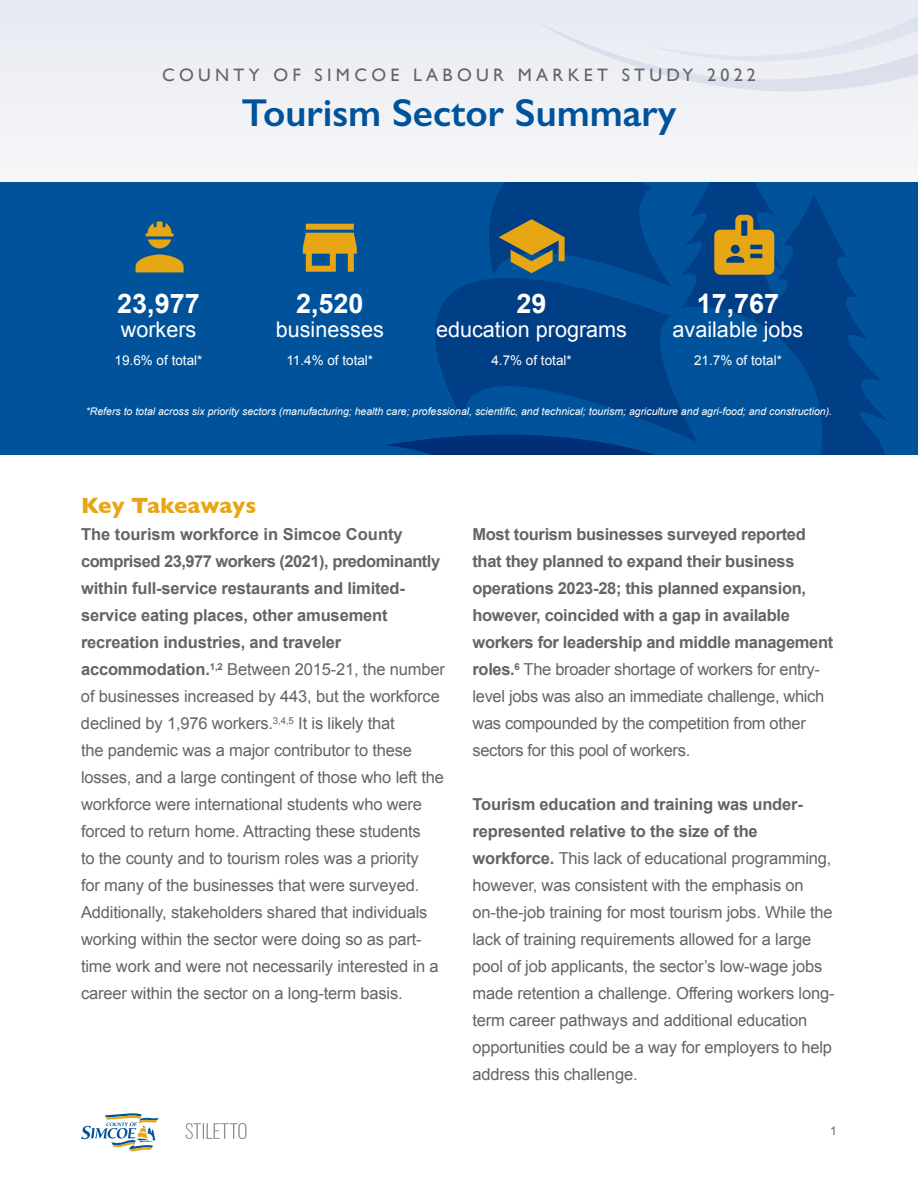
<style>
.page{position:relative;width:918px;height:1188px;background:#fff}
.page>*{position:absolute;margin:0;border:0;box-sizing:border-box;transform-origin:0 0}
.t1{font:600 39px "Gill Sans";color:#00539b}
.P_Body_Copy{font:700 27px "Arial";color:#fff}
.H2_Subtitle{font:700 22.5px "Gill Sans";color:#e7a614}
.P_Body_Copy-2{font:21.6px "Arial";color:#fff}
.t2{font:18px "Gill Sans";letter-spacing:.24em;color:#636466}
.P_Body_Copy-3{font:16.5px/27px "Arial";letter-spacing:-.01em;color:#636466}
.P_Body_Copy-4{font:700 16.5px/27px "Arial";letter-spacing:-.02em;color:#636466}
.P_Body_Copy-5{font:13.5px "Arial";color:#fff}
.t3{font:12px "Arial";color:#636466}
.P_Source_Style{font:italic 10.5px "Arial";color:#fff}
.s1{font-weight:700}
.s2{font-weight:400}
</style>
<div class="page">
<div style="left:0;top:0;width:918px;height:309px;background:#f1f2f6"></div>
<svg style="left:533px;top:0;width:385px;height:92px"></svg>
<div style="left:0;top:183px;width:918px;height:272px;background:#00539b"></div>
<svg style="left:435px;top:286px;width:246px;height:149px;fill:#003e86"></svg>
<svg style="left:385px;top:435px;width:270px;height:20px"></svg>
<svg style="left:681px;top:183px;width:208px;height:272px"></svg>
<svg style="left:136px;top:254px;width:48px;height:18px"></svg>
<svg style="left:145px;top:221px;width:29px;height:27px"></svg>
<svg style="left:463px;top:183px;width:209px;height:105px"></svg>
<svg style="left:303px;top:224px;width:54px;height:48px"></svg>
<svg style="left:714px;top:215px;width:60px;height:60px;background:#a38836"></svg>
<svg style="left:81px;top:1113px;width:78px;height:39px"></svg>
<svg style="left:186px;top:1123px;width:61px;height:16px"></svg>
<h1 class="t2" style="left:162px;top:65px;width:595px">COUNTY OF SIMCOE LABOUR MARKET STUDY 2022</h1>
<h1 class="t1" style="left:241px;top:89px;width:437px">Tourism Sector Summary</h1>
<p class="P_Body_Copy" style="left:117px;top:285px;width:84px">23,977</p>
<p class="P_Body_Copy-2" style="left:121px;top:315px;width:77px">workers</p>
<p class="P_Body_Copy-5" style="left:115px;top:352px;width:89px">19.6% of total*</p>
<p class="P_Body_Copy" style="left:296px;top:285px;width:69px">2,520</p>
<p class="P_Body_Copy-2" style="left:276px;top:315px;width:110px">businesses</p>
<p class="P_Body_Copy-5" style="left:286px;top:352px;width:88px">11.4% of total*</p>
<p class="P_Body_Copy" style="left:517px;top:285px;width:32px">29</p>
<p class="P_Body_Copy-2" style="left:436px;top:315px;width:192px">education programs</p>
<p class="P_Body_Copy-5" style="left:491px;top:352px;width:82px">4.7% of total*</p>
<p class="P_Body_Copy" style="left:697px;top:285px;width:84px">17,767</p>
<p class="P_Body_Copy-2" style="left:673px;top:315px;width:132px">available jobs</p>
<p class="P_Body_Copy-5" style="left:694px;top:352px;width:89px">21.7% of total*</p>
<p class="P_Source_Style" style="left:86px;top:404px;width:748px">*Refers to total across six priority sectors (manufacturing; health care; professional, scientific, and technical; tourism; agriculture and agri-food; and construction).</p>
<h2 class="H2_Subtitle" style="left:81px;top:488px;width:177px">Key Takeaways</h2>
<p class="P_Body_Copy-3" style="left:81px;top:521px;width:365px"><span class="s1">The tourism workforce in Simcoe County comprised 23,977 workers (2021), predominantly within full-service restaurants and limited&shy;service eating places, other amusement recreation industries, and traveler accommodation.</span><sup>1,2</sup> Between 2015-21, the number of businesses increased by 443, but the workforce declined by 1,976 workers.<sup>3,4,5</sup> It is likely that<br>the pandemic was a major contributor to these losses, and a large contingent of those who left the workforce were international students who were forced to return home. Attracting these students<br>to the county and to tourism roles was a priority<br>for many of the businesses that were surveyed.<br>Additionally, stakeholders shared that individuals working within the sector were doing so as part&shy;time work and were not necessarily interested in a career within the sector on a long-term basis.</p>
<p class="P_Body_Copy-4" style="left:472px;top:521px;width:362px">Most tourism businesses surveyed reported that they planned to expand their business operations 2023-28; this planned expansion, however, coincided with a gap in available workers for leadership and middle management roles.<sup>6</sup> <span class="s2">The broader shortage of workers for entry&shy;level jobs was also an immediate challenge, which was compounded by the competition from other sectors for this pool of workers.</span></p>
<p class="P_Body_Copy-3" style="left:472px;top:791px;width:364px"><span class="s1">Tourism education and training was under&shy;represented relative to the size of the workforce.</span> This lack of educational programming, however, was consistent with the emphasis on on-the-job training for most tourism jobs. While the lack of training requirements allowed for a large pool of job applicants, the sector’s low-wage jobs made retention a challenge. Offering workers long&shy;term career pathways and additional education opportunities could be a way for employers to help address this challenge.</p>
<p class="t3" style="left:830px;top:1123px;width:8px">1</p>
</div>
